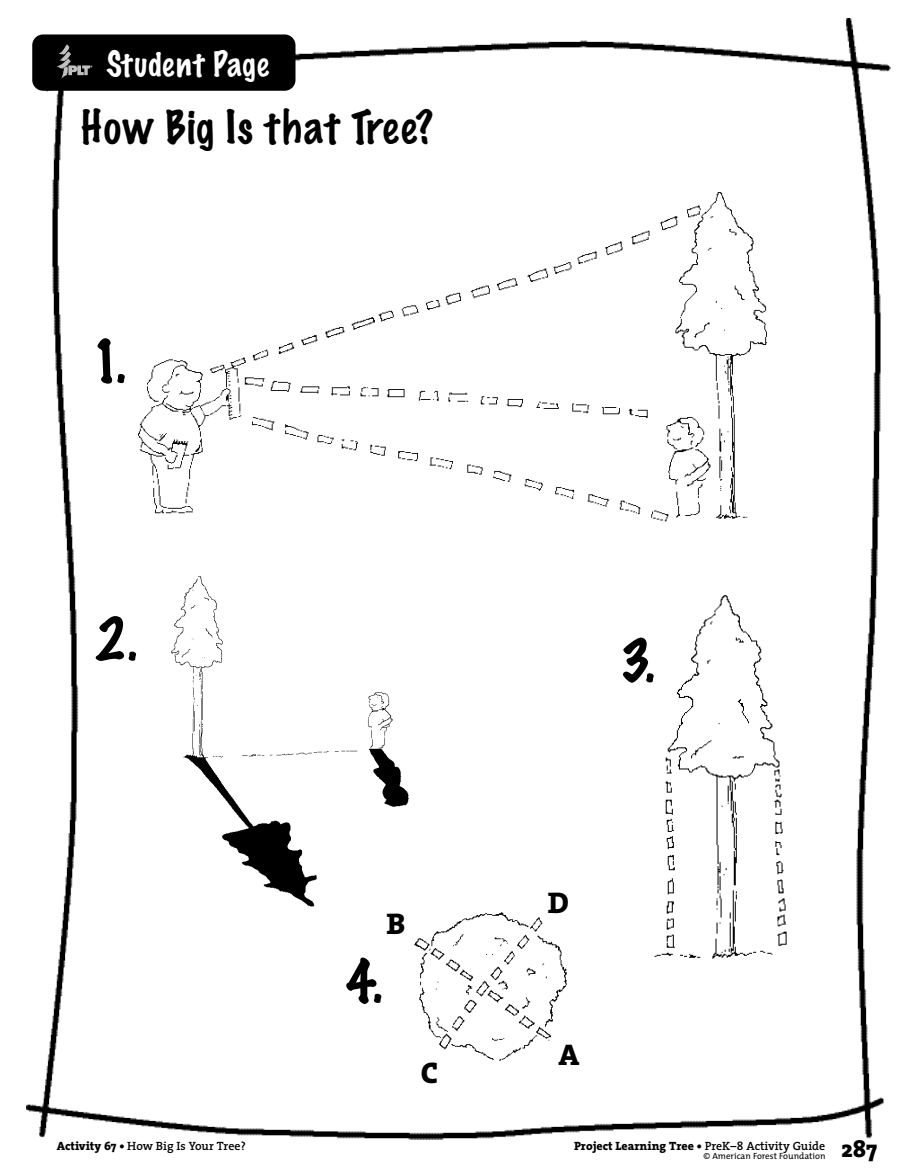
<style>
.page{position:relative;width:918px;height:1175px;background:#fff}
.page>*{position:absolute;margin:0;border:0;box-sizing:border-box;transform-origin:0 0}
.t1{font:100 54px "Marker Felt";color:#000}
.t2{font:100 42px "Marker Felt";letter-spacing:.035em;color:#000}
.t3{font:100 31.5px "Marker Felt";letter-spacing:.03em;color:#fff}
.t4{font:800 30px "The Serif";color:#000}
.t5{font:800 24px "The Serif";color:#000}
.t6{font:800 12px "The Serif";color:#000}
.t7{font:600 12px "The Serif";color:#000}
.t8{font:9px "The Mix";color:#000}
.s1{font-weight:800}
.s2{font-weight:600}
</style>
<div class="page">
<img style="left:26px;top:18px;width:864px;height:1121px">
<div style="left:32px;top:34px;width:264px;height:57px;background:#000"></div>
<img style="left:55px;top:41px;width:39px;height:40px">
<img style="left:121px;top:167px;width:681px;height:399px">
<img style="left:410px;top:905px;width:166px;height:156px">
<img style="left:148px;top:566px;width:305px;height:352px">
<img style="left:620px;top:588px;width:192px;height:391px">
<h3 class="t3" style="left:106px;top:48px;width:164px">Student Page</h3>
<h2 class="t2" style="left:81px;top:107px;width:354px">How Big Is that Tree?</h2>
<h1 class="t1" style="left:91px;top:335px;width:37px">1.</h1>
<h1 class="t1" style="left:94px;top:613px;width:45px">2.</h1>
<h1 class="t1" style="left:620px;top:635px;width:37px">3.</h1>
<h3 class="t4" style="left:386px;top:911px;width:20px">B</h3>
<h1 class="t1" style="left:346px;top:955px;width:39px">4.</h1>
<h3 class="t4" style="left:421px;top:1060px;width:19px">C</h3>
<h3 class="t4" style="left:548px;top:891px;width:23px">D</h3>
<h3 class="t4" style="left:558px;top:1042px;width:23px">A</h3>
<p class="t7" style="left:57px;top:1140px;width:191px"><span class="s1">Activity 67 •</span> How Big Is Your Tree?</p>
<p class="t6" style="left:574px;top:1140px;width:253px">Project Learning Tree • <span class="s2">PreK–8 Activity Guide</span></p>
<p class="t8" style="left:703px;top:1152px;width:124px">© American Forest Foundation</p>
<h3 class="t5" style="left:841px;top:1138px;width:38px">287</h3>
</div>
